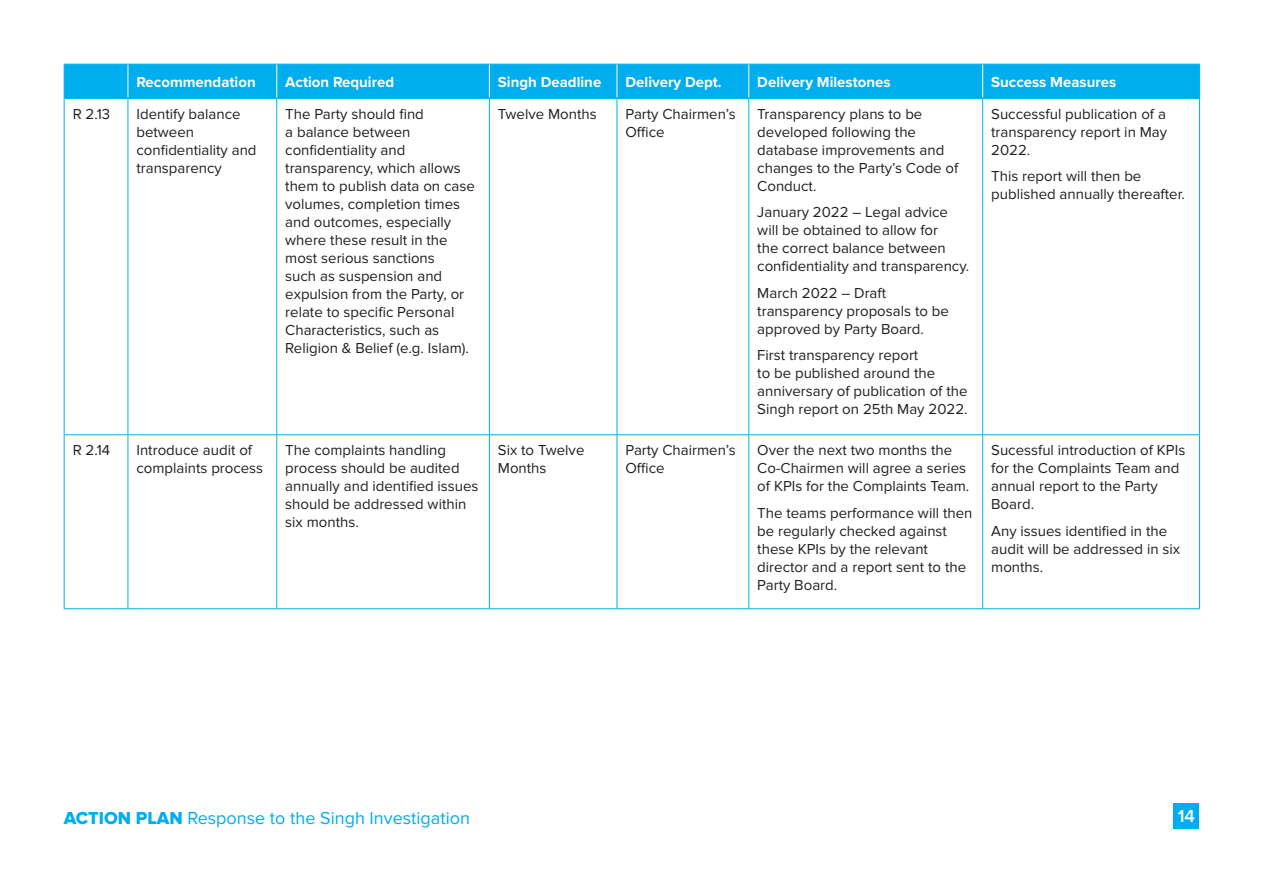
<style>
.page{position:relative;width:1263px;height:893px;background:#fff}
.page>*{position:absolute;margin:0;border:0;box-sizing:border-box;transform-origin:0 0}
.t1{font:18px "Proxima Nova";color:#00aeef}
.t2{font:600 18px "Proxima Nova";color:#fff}
.t3{font:15px/18px "Proxima Nova";color:#231f20}
.t4{font:700 15px "Proxima Nova";color:#fff}
.s1{font-family:"Proxima Nova Extrabld"}
</style>
<div class="page">
<div style="left:65px;top:65px;width:1134px;height:32px;background:#00aeef"></div>
<hr style="left:65px;top:97px;width:63px;height:2px;background:#00aeef">
<hr style="left:128px;top:97px;width:149px;height:2px;background:#00aeef">
<hr style="left:277px;top:97px;width:212px;height:2px;background:#00aeef">
<hr style="left:489px;top:97px;width:128px;height:2px;background:#00aeef">
<hr style="left:617px;top:97px;width:132px;height:2px;background:#00aeef">
<hr style="left:749px;top:97px;width:234px;height:2px;background:#00aeef">
<hr style="left:983px;top:97px;width:216px;height:2px;background:#00aeef">
<hr style="left:64px;top:64px;width:64px;height:1px;background:#00aeef">
<hr style="left:64px;top:65px;width:1px;height:33px;background:#00aeef">
<hr style="left:128px;top:64px;width:149px;height:1px;background:#00aeef">
<hr style="left:277px;top:64px;width:212px;height:1px;background:#00aeef">
<hr style="left:489px;top:64px;width:128px;height:1px;background:#00aeef">
<hr style="left:617px;top:64px;width:132px;height:1px;background:#00aeef">
<hr style="left:749px;top:64px;width:234px;height:1px;background:#00aeef">
<hr style="left:983px;top:64px;width:217px;height:1px;background:#00aeef">
<hr style="left:1199px;top:65px;width:1px;height:33px;background:#00aeef">
<hr style="left:64px;top:98px;width:1px;height:336px;background:#00aeef">
<hr style="left:128px;top:99px;width:1px;height:335px;background:#00aeef">
<hr style="left:276px;top:99px;width:1px;height:335px;background:#00aeef">
<hr style="left:489px;top:99px;width:1px;height:335px;background:#00aeef">
<hr style="left:617px;top:99px;width:1px;height:335px;background:#00aeef">
<hr style="left:748px;top:99px;width:1px;height:335px;background:#00aeef">
<hr style="left:982px;top:99px;width:1px;height:335px;background:#00aeef">
<hr style="left:1199px;top:98px;width:1px;height:336px;background:#00aeef">
<hr style="left:64px;top:435px;width:1px;height:173px;background:#00aeef">
<hr style="left:128px;top:435px;width:1px;height:173px;background:#00aeef">
<hr style="left:276px;top:435px;width:1px;height:173px;background:#00aeef">
<hr style="left:489px;top:435px;width:1px;height:173px;background:#00aeef">
<hr style="left:617px;top:435px;width:1px;height:173px;background:#00aeef">
<hr style="left:748px;top:435px;width:1px;height:173px;background:#00aeef">
<hr style="left:982px;top:435px;width:1px;height:173px;background:#00aeef">
<hr style="left:1199px;top:435px;width:1px;height:173px;background:#00aeef">
<hr style="left:64px;top:608px;width:64px;height:1px;background:#00aeef">
<hr style="left:128px;top:608px;width:149px;height:1px;background:#00aeef">
<hr style="left:277px;top:608px;width:212px;height:1px;background:#00aeef">
<hr style="left:489px;top:608px;width:128px;height:1px;background:#00aeef">
<hr style="left:617px;top:608px;width:132px;height:1px;background:#00aeef">
<hr style="left:749px;top:608px;width:234px;height:1px;background:#00aeef">
<hr style="left:983px;top:608px;width:217px;height:1px;background:#00aeef">
<hr style="left:128px;top:65px;width:1px;height:32px;background:#fff">
<hr style="left:276px;top:65px;width:1px;height:32px;background:#fff">
<hr style="left:489px;top:65px;width:1px;height:32px;background:#fff">
<hr style="left:617px;top:65px;width:1px;height:32px;background:#fff">
<hr style="left:748px;top:65px;width:1px;height:32px;background:#fff">
<hr style="left:982px;top:65px;width:1px;height:32px;background:#fff">
<hr style="left:64px;top:434px;width:64px;height:1px;background:#00aeef">
<hr style="left:128px;top:434px;width:149px;height:1px;background:#00aeef">
<hr style="left:277px;top:434px;width:212px;height:1px;background:#00aeef">
<hr style="left:489px;top:434px;width:128px;height:1px;background:#00aeef">
<hr style="left:617px;top:434px;width:132px;height:1px;background:#00aeef">
<hr style="left:749px;top:434px;width:234px;height:1px;background:#00aeef">
<hr style="left:983px;top:434px;width:217px;height:1px;background:#00aeef">
<div style="left:1174px;top:804px;width:25px;height:25px;background:#00aeef"></div>
<p class="t4" style="left:136px;top:71px;width:121px">Recommendation</p>
<p class="t4" style="left:285px;top:71px;width:110px">Action Required</p>
<p class="t4" style="left:498px;top:71px;width:105px">Singh Deadline</p>
<p class="t4" style="left:625px;top:71px;width:98px">Delivery Dept.</p>
<p class="t4" style="left:757px;top:71px;width:135px">Delivery Milestones</p>
<p class="t4" style="left:991px;top:71px;width:127px">Success Measures</p>
<p class="t3" style="left:73px;top:105px;width:39px">R 2.13</p>
<p class="t3" style="left:136px;top:105px;width:122px">Identify balance between confidentiality and transparency</p>
<p class="t3" style="left:285px;top:105px;width:191px">The Party should find<br>a balance between confidentiality and transparency, which allows them to publish data on case volumes, completion times and outcomes, especially where these result in the most serious sanctions<br>such as suspension and expulsion from the Party, or relate to specific Personal<br>Characteristics, such as<br>Religion &amp; Belief (e.g. Islam).</p>
<p class="t3" style="left:498px;top:105px;width:100px">Twelve Months</p>
<p class="t3" style="left:625px;top:105px;width:112px">Party Chairmen’s<br>Office</p>
<p class="t3" style="left:757px;top:105px;width:203px">Transparency plans to be developed following the database improvements and changes to the Party’s Code of<br>Conduct.</p>
<p class="t3" style="left:757px;top:203px;width:213px">January 2022 – Legal advice will be obtained to allow for<br>the correct balance between confidentiality and transparency.</p>
<p class="t3" style="left:757px;top:284px;width:193px">March 2022 – Draft transparency proposals to be approved by Party Board.</p>
<p class="t3" style="left:757px;top:346px;width:212px">First transparency report<br>to be published around the anniversary of publication of the<br>Singh report on 25th May 2022.</p>
<p class="t3" style="left:73px;top:441px;width:39px">R 2.14</p>
<p class="t3" style="left:136px;top:441px;width:128px">Introduce audit of complaints process</p>
<p class="t3" style="left:285px;top:441px;width:195px">The complaints handling process should be audited annually and identified issues should be addressed within six months.</p>
<p class="t3" style="left:498px;top:441px;width:88px">Six to Twelve<br>Months</p>
<p class="t3" style="left:625px;top:441px;width:112px">Party Chairmen’s<br>Office</p>
<p class="t3" style="left:757px;top:441px;width:213px">Over the next two months the<br>Co-Chairmen will agree a series of KPIs for the Complaints Team.</p>
<p class="t3" style="left:757px;top:504px;width:217px">The teams performance will then be regularly checked against these KPIs by the relevant director and a report sent to the<br>Party Board.</p>
<p class="t3" style="left:991px;top:105px;width:177px;text-align:justify">Successful publication of a transparency report in May 2022.</p>
<p class="t3" style="left:991px;top:167px;width:195px">This report will then be published annually thereafter.</p>
<p class="t3" style="left:991px;top:441px;width:196px">Sucessful introduction of KPIs for the Complaints Team and annual report to the Party<br>Board.</p>
<p class="t3" style="left:991px;top:522px;width:190px">Any issues identified in the audit will be addressed in six months.</p>
<p class="t1" style="left:64px;top:807px;width:408px"><span class="s1">ACTION PLAN</span> Response to the Singh Investigation</p>
<p class="t2" style="left:1178px;top:806px;width:19px">14</p>
</div>
